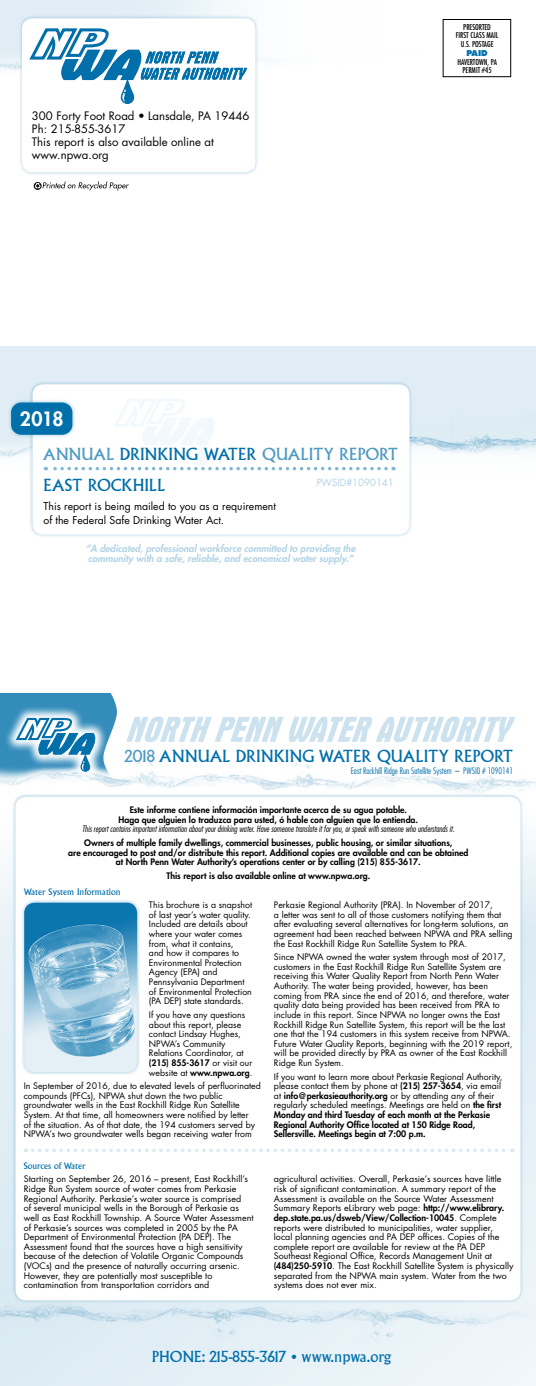
<style>
.page{position:relative;width:536px;height:1386px;background:#fff}
.page>*{position:absolute;margin:0;border:0;box-sizing:border-box;transform-origin:0 0}
.t1{font:800 19.25px "Futura Std";color:#fff}
.t2{font:16.28px/30.6px "Albertus MT Std";color:#006faa}
.t3{font:14.88px "Albertus MT Std";color:#006faa}
.t4{font:11.38px/13.1px "Futura Std";color:#000}
.t5{font:10.5px/13.1px "Futura Std";color:#000}
.t6{font:italic 800 9.62px/10.5px "Futura Std";color:#b3d4e6}
.t7{font:9.62px "Futura Std";color:#b3d4e6}
.t8{font:8.75px/9.6px "Futura Std";color:#000}
.t9{font:800 8.75px/9.6px "Futura Std";color:#000;text-align:center}
.t10{font:italic 300 condensed 8.75px "Futura Std";color:#000}
.t11{font:300 condensed 8.75px "Futura Std";color:#006faa}
.t12{font:8.75px "Albertus MT Std";color:#006faa}
.t13{font:condensed 7.88px/8.8px "Futura Std";color:#000;text-align:center}
.t14{font:800 7.88px "Futura Std";color:#006faa}
.s1{color:#4d9ac4}
.s2{font-weight:800}
.s3{font-weight:400}
</style>
<div class="page">
<div style="left:18px;top:15px;width:241px;height:161px;background:#006faa;opacity:.33"></div>
<div style="left:22px;top:18px;width:233px;height:154px;background:#fff;border-radius:10px"></div>
<div style="left:442px;top:19px;width:69px;height:58px;border:1px solid #000"></div>
<svg style="left:34px;top:181px;width:95px;height:9px"></svg>
<svg style="left:29px;top:28px;width:218px;height:76px"></svg>
<img style="left:0;top:346px;width:535px;height:111px">
<div style="left:29px;top:381px;width:384px;height:157px;background:#006faa;opacity:.33"></div>
<div style="left:33px;top:384px;width:376px;height:151px;background:#fff;border-radius:10px"></div>
<svg style="left:45px;top:399px;width:341px;height:71px"></svg>
<div style="left:7px;top:399px;width:69px;height:39px;background:#006faa;opacity:.33"></div>
<div style="left:11px;top:403px;width:61px;height:32px;background:#006faa;border-radius:10px"></div>
<div style="left:0;top:693px;width:536px;height:693px;background:#e6f1f7"></div>
<img style="left:0;top:693px;width:535px;height:109px">
<div style="left:116px;top:740px;width:404px;height:44px;background:#fff"></div>
<svg style="left:126px;top:717px;width:389px;height:25px"></svg>
<svg style="left:4px;top:706px;width:104px;height:78px"></svg>
<svg style="left:14px;top:716px;width:82px;height:56px"></svg>
<img style="left:0;top:1296px;width:510px;height:51px">
<div style="left:12px;top:793px;width:512px;height:511px;background:#006faa;opacity:.33"></div>
<div style="left:15px;top:797px;width:505px;height:503px;background:#fff;border-radius:10px"></div>
<div style="left:21px;top:899px;width:120px;height:177px;background:#006faa;opacity:.33"></div>
<img style="left:24px;top:903px;width:113px;height:169px">
<svg style="left:33px;top:1149px;width:479px;height:3px"></svg>
<h3 class="t4" style="left:32px;top:109px;width:219px">300 Forty Foot Road • Lansdale, PA 19446<br>Ph: 215-855-3617<br>This report is also available online at www.npwa.org</h3>
<p class="t13" style="left:455px;top:22px;width:44px">PRESORTED<br>FIRST CLASS MAIL<br>U.S. POSTAGE</p>
<p class="t14" style="left:466px;top:48px;width:23px">PAID</p>
<p class="t13" style="left:457px;top:57px;width:41px">HAVERTOWN, PA<br>PERMIT #45</p>
<h1 class="t1" style="left:20px;top:407px;width:45px">2018</h1>
<h2 class="t2" style="left:43px;top:439px;width:357px"><span class="s1">ANNUAL</span> DRINKING WATER <span class="s1">QUALITY REPORT<br></span>EAST ROCKHILL</h2>
<p class="t7" style="left:316px;top:476px;width:78px">PWSID#1090141</p>
<p class="t5" style="left:44px;top:500px;width:234px">This report is being mailed to you as a requirement of the Federal Safe Drinking Water Act.</p>
<p class="t6" style="left:86px;top:543px;width:271px">“A dedicated, professional workforce committed to providing the community with a safe, reliable, and economical water supply.”</p>
<h2 class="t2" style="left:124px;top:741px;width:390px"><span class="s1">2018</span> ANNUAL DRINKING WATER QUALITY REPORT</h2>
<p class="t11" style="left:351px;top:766px;width:164px">East Rockhill Ridge Run Satellite System – PWSID # 1090141</p>
<p class="t9" style="left:119px;top:805px;width:301px">Este informe contiene información importante acerca de su agua potable.<br>Haga que alguien lo traduzca para usted, ó hable con alguien que lo entienda.</p>
<p class="t10" style="left:82px;top:824px;width:374px">This report contains important information about your drinking water. Have someone translate it for you, or speak with someone who understands it.</p>
<p class="t9" style="left:68px;top:838px;width:401px">Owners of multiple family dwellings, commercial businesses, public housing, or similar situations,<br>are encouraged to post and/or distribute this report. Additional copies are available and can be obtained at North Penn Water Authority’s operations center or by calling (215) 855-3617.</p>
<p class="t9" style="left:166px;top:871px;width:205px">This report is also available online at www.npwa.org.</p>
<p class="t12" style="left:24px;top:886px;width:98px">Water System Information</p>
<p class="t8" style="left:149px;top:900px;width:105px">This brochure is a snapshot of last year’s water quality.<br>Included are details about where your water comes from, what it contains,<br>and how it compares to<br>Environmental Protection<br>Agency (EPA) and<br>Pennsylvania Department of Environmental Protection (PA DEP) state standards.</p>
<p class="t8" style="left:149px;top:1010px;width:105px">If you have any questions about this report, please contact Lindsay Hughes,<br>NPWA’s Community<br>Relations Coordinator, at <span class="s2">(215) 855-3617</span> or visit our website at <span class="s2">www.npwa.org</span>.</p>
<p class="t8" style="left:24px;top:1081px;width:238px">In September of 2016, due to elevated levels of perfluorinated compounds (PFCs), NPWA shut down the two public groundwater wells in the East Rockhill Ridge Run Satellite System. At that time, all homeowners were notified by letter<br>of the situation. As of that date, the 194 customers served by NPWA’s two groundwater wells began receiving water from</p>
<p class="t8" style="left:274px;top:900px;width:240px">Perkasie Regional Authority (PRA). In November of 2017,<br>a letter was sent to all of those customers notifying them that after evaluating several alternatives for long-term solutions, an agreement had been reached between NPWA and PRA selling the East Rockhill Ridge Run Satellite System to PRA.</p>
<p class="t8" style="left:274px;top:952px;width:240px">Since NPWA owned the water system through most of 2017, customers in the East Rockhill Ridge Run Satellite System are receiving this Water Quality Report from North Penn Water Authority. The water being provided, however, has been coming from PRA since the end of 2016, and therefore, water quality data being provided has been received from PRA to include in this report. Since NPWA no longer owns the East Rockhill Ridge Run Satellite System, this report will be the last one that the 194 customers in this system receive from NPWA.<br>Future Water Quality Reports, beginning with the 2019 report, will be provided directly by PRA as owner of the East Rockhill Ridge Run System.</p>
<p class="t9" style="left:274px;top:1072px;width:230px;text-align:left"><span class="s3">If you want to learn more about Perkasie Regional Authority, please contact them by phone at</span> (215) 257-3654<span class="s3">, via email at</span> info@perkasieauthority.org <span class="s3">or by attending any of their regularly scheduled meetings. Meetings are held on</span> the first Monday and third Tuesday of each month at the Perkasie Regional Authority Office located at 150 Ridge Road, Sellersville. Meetings begin at 7:00 p.m.</p>
<p class="t12" style="left:24px;top:1161px;width:63px">Sources of Water</p>
<p class="t8" style="left:24px;top:1175px;width:231px">Starting on September 26, 2016 – present, East Rockhill’s Ridge Run System source of water comes from Perkasie Regional Authority. Perkasie’s water source is comprised<br>of several municipal wells in the Borough of Perkasie as well as East Rockhill Township. A Source Water Assessment of Perkasie’s sources was completed in 2005 by the PA Department of Environmental Protection (PA DEP). The Assessment found that the sources have a high sensitivity because of the detection of Volatile Organic Compounds (VOCs) and the presence of naturally occurring arsenic.<br>However, they are potentially most susceptible to contamination from transportation corridors and</p>
<p class="t8" style="left:274px;top:1175px;width:241px">agricultural activities. Overall, Perkasie’s sources have little risk of significant contamination. A summary report of the Assessment is available on the Source Water Assessment Summary Reports eLibrary web page: <span class="s2">http://www.elibrary. dep.state.pa.us/dsweb/View/Collection-10045</span>. Complete reports were distributed to municipalities, water supplier, local planning agencies and PA DEP offices. Copies of the complete report are available for review at the PA DEP Southeast Regional Office, Records Management Unit at <span class="s2">(484)250-5910</span>. The East Rockhill Satellite System is physically separated from the NPWA main system. Water from the two systems does not ever mix.</p>
<h3 class="t3" style="left:152px;top:1348px;width:241px">PHONE: 215-855-3617 • www.npwa.org</h3>
</div>
